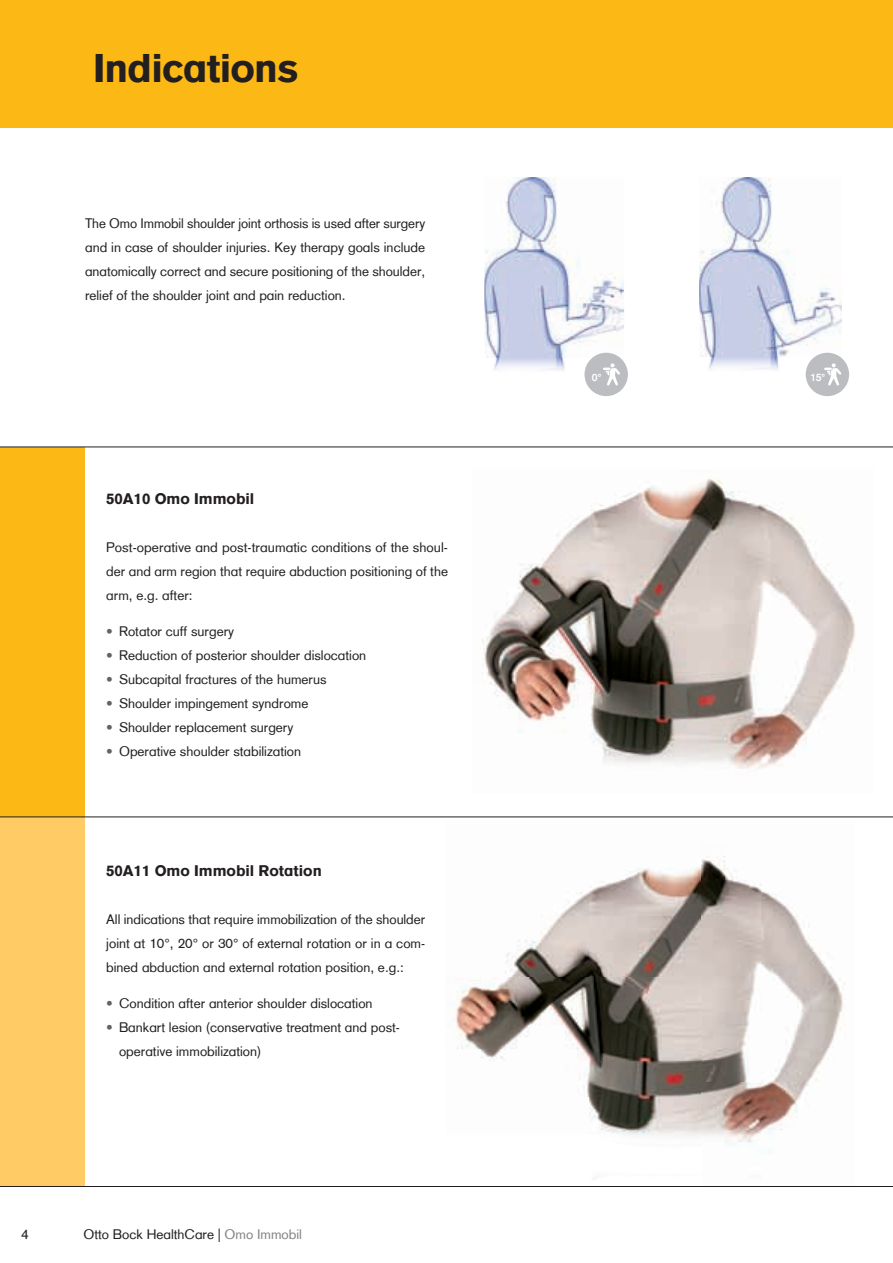
<style>
.page{position:relative;width:893px;height:1263px;background:#fff}
.page>*{position:absolute;margin:0;border:0;box-sizing:border-box;transform-origin:0 0}
.t1{font:900 39px "Otto Bock CT";letter-spacing:-.02em;color:#231f20}
.t2{font:900 15px "Otto Bock CT";color:#231f20}
.t3{font:13.5px/24px "Otto Bock CT";color:#231f20;text-align:justify}
.t4{font:700 10.5px "Otto Bock CT";color:#fff}
.s1{color:#636366}
.s2{color:#808285}
</style>
<div class="page">
<div style="left:0;top:817px;width:85px;height:370px;background:#fecb64"></div>
<div style="left:0;top:447px;width:85px;height:370px;background:#fcb814"></div>
<img style="left:484px;top:177px;width:140px;height:181px">
<img style="left:494px;top:358px;width:71px;height:13px">
<img style="left:699px;top:177px;width:143px;height:181px">
<img style="left:709px;top:358px;width:104px;height:33px">
<div style="left:0;top:0;width:893px;height:128px;background:#fcb814"></div>
<hr style="left:0;top:1186px;width:893px;height:1px;background:#231f20">
<hr style="left:0;top:817px;width:893px;height:1px;background:#231f20">
<hr style="left:0;top:447px;width:893px;height:1px;background:#231f20">
<div style="left:584px;top:353px;width:44px;height:43px;background:#bcbdc0;border-radius:50%"></div>
<svg style="left:603px;top:363px;width:17px;height:23px"></svg>
<div style="left:806px;top:353px;width:43px;height:43px;background:#bcbdc0;border-radius:50%"></div>
<svg style="left:824px;top:363px;width:18px;height:23px"></svg>
<img style="left:446px;top:856px;width:399px;height:324px">
<img style="left:482px;top:479px;width:373px;height:290px">
<h1 class="t1" style="left:93px;top:44px;width:207px">Indications</h1>
<p class="t3" style="left:85px;top:211px;width:342px">The Omo Immobil shoulder joint orthosis is used after surgery and in case of shoulder injuries. Key therapy goals include anatomically correct and secure positioning of the shoulder, relief of the shoulder joint and pain reduction.</p>
<p class="t2" style="left:106px;top:490px;width:150px">50A10 Omo Immobil</p>
<p class="t3" style="left:106px;top:535px;width:343px">Post-operative and post-traumatic conditions of the shoul&shy;der and arm region that require abduction positioning of the arm, e.g. after:</p>
<p class="t3" style="left:106px;top:619px;width:129px"><span class="s1">•</span> Rotator cuff surgery</p>
<p class="t3" style="left:106px;top:643px;width:261px"><span class="s1">•</span> Reduction of posterior shoulder dislocation</p>
<p class="t3" style="left:106px;top:667px;width:222px"><span class="s1">•</span> Subcapital fractures of the humerus</p>
<p class="t3" style="left:106px;top:691px;width:204px"><span class="s1">•</span> Shoulder impingement syndrome</p>
<p class="t3" style="left:106px;top:715px;width:189px"><span class="s1">•</span> Shoulder replacement surgery</p>
<p class="t3" style="left:106px;top:739px;width:196px"><span class="s1">•</span> Operative shoulder stabilization</p>
<p class="t2" style="left:106px;top:862px;width:217px">50A11 Omo Immobil Rotation</p>
<p class="t3" style="left:106px;top:907px;width:320px">All indications that require immobilization of the shoulder joint at 10°, 20° or 30° of external rotation or in a com&shy;bined abduction and external rotation position, e.g.:</p>
<p class="t3" style="left:106px;top:991px;width:268px"><span class="s1">•</span> Condition after anterior shoulder dislocation</p>
<p class="t3" style="left:119px;top:1015px;width:282px;text-indent:-13px"><span class="s1">•</span> Bankart lesion (conservative treatment and post&shy;operative immobilization)</p>
<p class="t3" style="left:21px;top:1222px;width:9px">4</p>
<p class="t3" style="left:83px;top:1222px;width:220px">Otto Bock HealthCare | <span class="s2">Omo Immobil</span></p>
<p class="t4" style="left:592px;top:372px;width:11px">0°</p>
<p class="t4" style="left:810px;top:372px;width:17px">15°</p>
</div>
